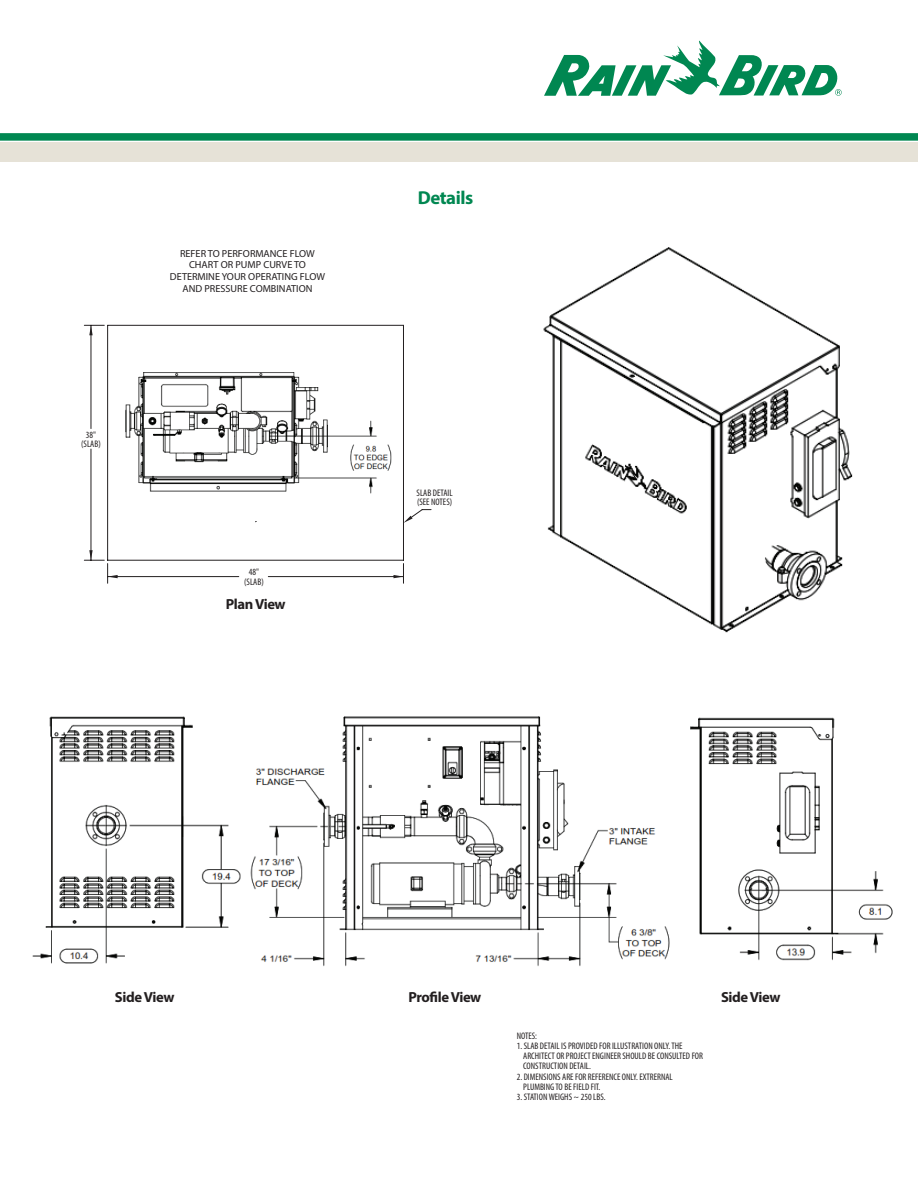
<style>
.page{position:relative;width:918px;height:1188px;background:#fff}
.page>*{position:absolute;margin:0;border:0;box-sizing:border-box;transform-origin:0 0}
.t1{font:700 18.75px "Myriad Pro";letter-spacing:-.025em;color:#008751}
.t2{font:700 18.3px "Myriad Pro";letter-spacing:-.025em;color:#008751}
.t3{font:700 14.7px "Myriad Pro";letter-spacing:-.025em;color:#231f20}
.t4{font:10.2px/11.7px "Myriad Pro";color:#231f20;text-align:center}
.t5{font:condensed 9.45px/9.4px "Myriad Pro";color:#231f20}
</style>
<div class="page">
<div style="left:0;top:133px;width:918px;height:8px;background:#008751"></div>
<div style="left:0;top:142px;width:918px;height:20px;background:#e6e2d7"></div>
<svg style="left:544px;top:41px;width:298px;height:55px"></svg>
<svg style="left:393px;top:564px;width:11px;height:19px"></svg>
<hr style="left:268px;top:576px;width:135px;height:1px;background:#231f20">
<hr style="left:108px;top:576px;width:131px;height:1px;background:#231f20">
<svg style="left:84px;top:325px;width:20px;height:10px"></svg>
<svg style="left:84px;top:550px;width:34px;height:33px"></svg>
<hr style="left:91px;top:325px;width:1px;height:104px;background:#231f20">
<hr style="left:91px;top:449px;width:1px;height:111px;background:#231f20">
<svg style="left:404px;top:509px;width:28px;height:14px"></svg>
<hr style="left:108px;top:325px;width:295px;height:1px;background:#231f20">
<hr style="left:403px;top:325px;width:1px;height:235px;background:#231f20">
<hr style="left:108px;top:560px;width:295px;height:1px;background:#231f20">
<hr style="left:107px;top:325px;width:1px;height:235px;background:#231f20">
<img style="left:125px;top:372px;width:267px;height:122px">
<img style="left:543px;top:247px;width:310px;height:386px">
<img style="left:32px;top:716px;width:209px;height:248px">
<img style="left:690px;top:717px;width:203px;height:244px">
<img style="left:250px;top:716px;width:420px;height:251px">
<p class="t5" style="left:81px;top:430px;width:21px;text-align:center">38" (SLAB)</p>
<p class="t4" style="left:170px;top:248px;width:157px">REFER TO PERFORMANCE FLOW<br>CHART OR PUMP CURVE TO<br>DETERMINE YOUR OPERATING FLOW<br>AND PRESSURE COMBINATION</p>
<p class="t5" style="left:244px;top:568px;width:21px;text-align:center">48" (SLAB)</p>
<h3 class="t3" style="left:226px;top:596px;width:61px">Plan View</h3>
<h1 class="t1" style="left:418px;top:186px;width:57px">Details</h1>
<h2 class="t2" style="left:407px;top:189px;width:55px">Details</h2>
<p class="t5" style="left:417px;top:488px;width:38px">SLAB DETAIL (SEE NOTES)</p>
<h3 class="t3" style="left:408px;top:989px;width:74px">Profile View</h3>
<h3 class="t3" style="left:115px;top:989px;width:61px">Side View</h3>
<h3 class="t3" style="left:721px;top:989px;width:61px">Side View</h3>
<p class="t5" style="left:517px;top:1031px;width:22px">NOTES:</p>
<p class="t5" style="left:523px;top:1041px;width:181px;line-height:10.2px;text-indent:-7px">1. SLAB DETAIL IS PROVIDED FOR ILLUSTRATION ONLY. THE<br>ARCHITECT OR PROJECT ENGINEER SHOULD BE CONSULTED FOR<br>CONSTRUCTION DETAIL.</p>
<p class="t5" style="left:523px;top:1071px;width:151px;line-height:10.2px;text-indent:-7px">2. DIMENSIONS ARE FOR REFERENCE ONLY. EXTRERNAL<br>PLUMBING TO BE FIELD FIT.</p>
<p class="t5" style="left:517px;top:1092px;width:91px">3. STATION WEIGHS ~ 250 LBS.</p>
</div>
